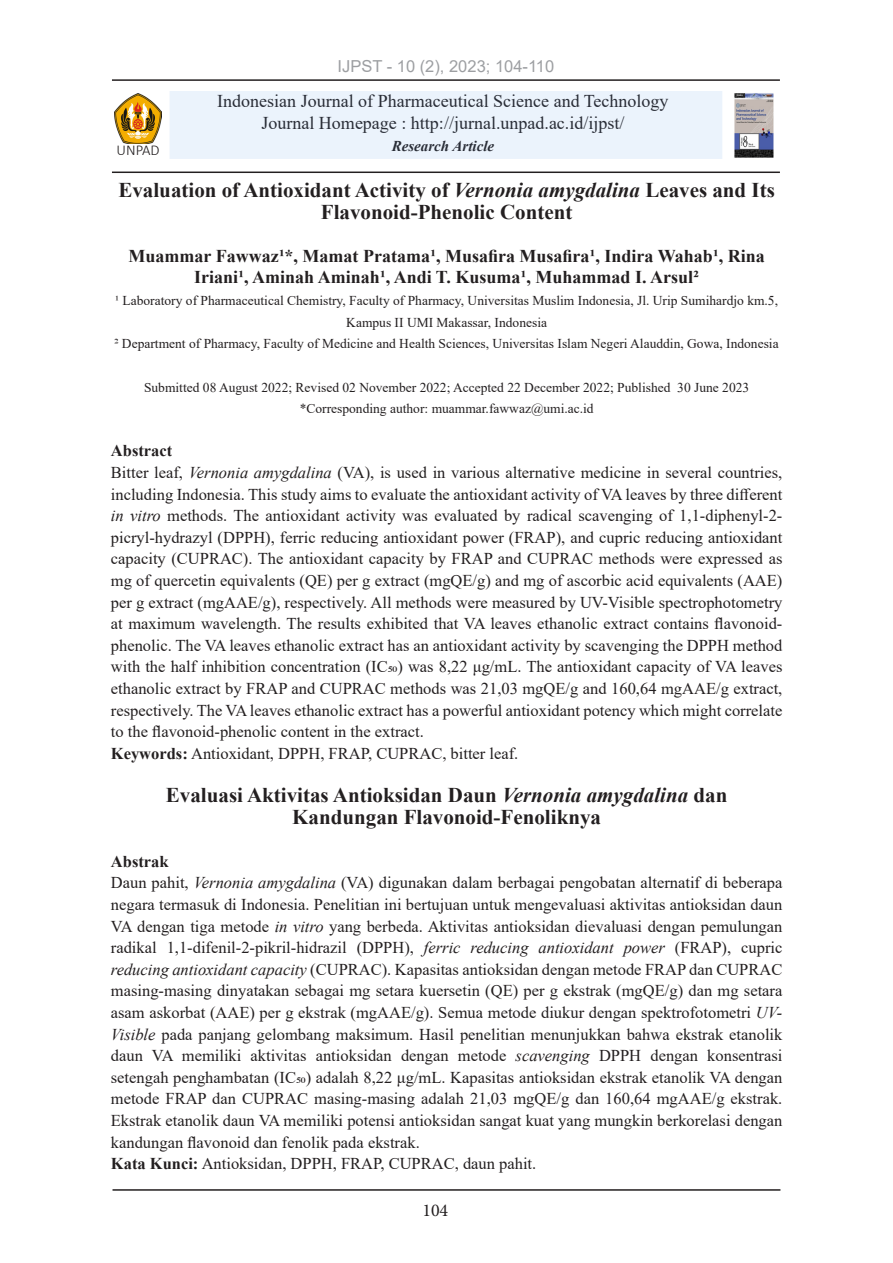
<style>
.page{position:relative;width:893px;height:1263px;background:#fff}
.page>*{position:absolute;margin:0;border:0;box-sizing:border-box;transform-origin:0 0}
.t1{font:700 21px/21.6px "Times New Roman";color:#231f20;text-align:center}
.Author{font:700 18px/21.6px "Times New Roman";color:#231f20;text-align:center}
.t2{font:18px/21.6px "Times New Roman";color:#231f20;text-align:center}
.t3{font:18px "Minion Pro";color:#231f20}
.t4{font:16.5px/21.6px "Times New Roman";color:#231f20;text-align:justify}
.t5{font:16.5px "Arial";color:#9d9fa2}
.t6{font:700 16.5px "Times New Roman";color:#231f20}
.t7{font:italic 700 15px "Times New Roman";color:#231f20}
.t8{font:300 15px "Calibri";color:#231f20}
.History{font:13.5px/21.6px "Times New Roman";color:#231f20;text-align:center}
.s1{font-style:italic}
.s2{font-weight:700}
</style>
<div class="page">
<div style="left:170px;top:91px;width:552px;height:68px;background:#ebf3fc"></div>
<hr style="left:112px;top:79px;width:668px;height:2px;background:#231f20">
<hr style="left:112px;top:172px;width:668px;height:1px;background:#231f20">
<img style="left:115px;top:94px;width:47px;height:50px">
<img style="left:734px;top:93px;width:40px;height:65px">
<hr style="left:113px;top:1189px;width:667px;height:2px;background:#231f20">
<p class="t5" style="left:338px;top:55px;width:218px">IJPST - 10 (2), 2023; 104-110</p>
<p class="t2" style="left:217px;top:90px;width:453px">Indonesian Journal of Pharmaceutical Science and Technology<br>Journal Homepage : http://jurnal.unpad.ac.id/ijpst/</p>
<p class="t8" style="left:117px;top:141px;width:45px">UNPAD</p>
<p class="t7" style="left:392px;top:135px;width:104px">Research Article</p>
<p class="t1" style="left:118px;top:179px;width:658px">Evaluation of Antioxidant Activity of <span class="s1">Vernonia amygdalina</span> Leaves and Its<br>Flavonoid-Phenolic Content</p>
<p class="Author" style="left:129px;top:245px;width:638px">Muammar Fawwaz1*, Mamat Pratama1, Musafira Musafira1, Indira Wahab1, Rina<br>Iriani1, Aminah Aminah1, Andi T. Kusuma1, Muhammad I. Arsul2</p>
<p class="History" style="left:115px;top:289px;width:664px">1 Laboratory of Pharmaceutical Chemistry, Faculty of Pharmacy, Universitas Muslim Indonesia, Jl. Urip Sumihardjo km.5,<br>Kampus II UMI Makassar, Indonesia</p>
<p class="History" style="left:115px;top:333px;width:666px">2 Department of Pharmacy, Faculty of Medicine and Health Sciences, Universitas Islam Negeri Alauddin, Gowa, Indonesia</p>
<p class="History" style="left:144px;top:376px;width:607px">Submitted 08 August 2022; Revised 02 November 2022; Accepted 22 December 2022; Published 30 June 2023</p>
<p class="History" style="left:300px;top:397px;width:295px">*Corresponding author: muammar.fawwaz@umi.ac.id</p>
<p class="t6" style="left:111px;top:439px;width:63px">Abstract</p>
<p class="t4" style="left:111px;top:461px;width:673px">Bitter leaf, <span class="s1">Vernonia amygdalina</span> (VA), is used in various alternative medicine in several countries, including Indonesia. This study aims to evaluate the antioxidant activity of VA leaves by three different <span class="s1">in vitro</span> methods. The antioxidant activity was evaluated by radical scavenging of 1,1-diphenyl-2- picryl-hydrazyl (DPPH), ferric reducing antioxidant power (FRAP), and cupric reducing antioxidant capacity (CUPRAC). The antioxidant capacity by FRAP and CUPRAC methods were expressed as mg of quercetin equivalents (QE) per g extract (mgQE/g) and mg of ascorbic acid equivalents (AAE) per g extract (mgAAE/g), respectively. All methods were measured by UV-Visible spectrophotometry at maximum wavelength. The results exhibited that VA leaves ethanolic extract contains flavonoid&shy;phenolic. The VA leaves ethanolic extract has an antioxidant activity by scavenging the DPPH method with the half inhibition concentration (IC50) was 8,22 μg/mL. The antioxidant capacity of VA leaves ethanolic extract by FRAP and CUPRAC methods was 21,03 mgQE/g and 160,64 mgAAE/g extract, respectively. The VA leaves ethanolic extract has a powerful antioxidant potency which might correlate to the flavonoid-phenolic content in the extract.</p>
<p class="t4" style="left:111px;top:742px;width:409px"><span class="s2">Keywords:</span> Antioxidant, DPPH, FRAP, CUPRAC, bitter leaf.</p>
<p class="t1" style="left:166px;top:783px;width:563px">Evaluasi Aktivitas Antioksidan Daun <span class="s1">Vernonia amygdalina</span> dan<br>Kandungan Flavonoid-Fenoliknya</p>
<p class="t6" style="left:111px;top:849px;width:59px">Abstrak</p>
<p class="t4" style="left:111px;top:871px;width:673px">Daun pahit, <span class="s1">Vernonia amygdalina</span> (VA) digunakan dalam berbagai pengobatan alternatif di beberapa negara termasuk di Indonesia. Penelitian ini bertujuan untuk mengevaluasi aktivitas antioksidan daun VA dengan tiga metode <span class="s1">in vitro</span> yang berbeda. Aktivitas antioksidan dievaluasi dengan pemulungan radikal 1,1-difenil-2-pikril-hidrazil (DPPH), <span class="s1">ferric reducing antioxidant power</span> (FRAP), cupric <span class="s1">reducing antioxidant capacity</span> (CUPRAC). Kapasitas antioksidan dengan metode FRAP dan CUPRAC masing-masing dinyatakan sebagai mg setara kuersetin (QE) per g ekstrak (mgQE/g) dan mg setara asam askorbat (AAE) per g ekstrak (mgAAE/g). Semua metode diukur dengan spektrofotometri <span class="s1">UV-Visible</span> pada panjang gelombang maksimum. Hasil penelitian menunjukkan bahwa ekstrak etanolik daun VA memiliki aktivitas antioksidan dengan metode <span class="s1">scavenging</span> DPPH dengan konsentrasi setengah penghambatan (IC50) adalah 8,22 μg/mL. Kapasitas antioksidan ekstrak etanolik VA dengan metode FRAP dan CUPRAC masing-masing adalah 21,03 mgQE/g dan 160,64 mgAAE/g ekstrak.<br>Ekstrak etanolik daun VA memiliki potensi antioksidan sangat kuat yang mungkin berkorelasi dengan kandungan flavonoid dan fenolik pada ekstrak.</p>
<p class="t4" style="left:111px;top:1152px;width:427px"><span class="s2">Kata Kunci:</span> Antioksidan, DPPH, FRAP, CUPRAC, daun pahit.</p>
<p class="t3" style="left:422px;top:1198px;width:27px">104</p>
</div>
